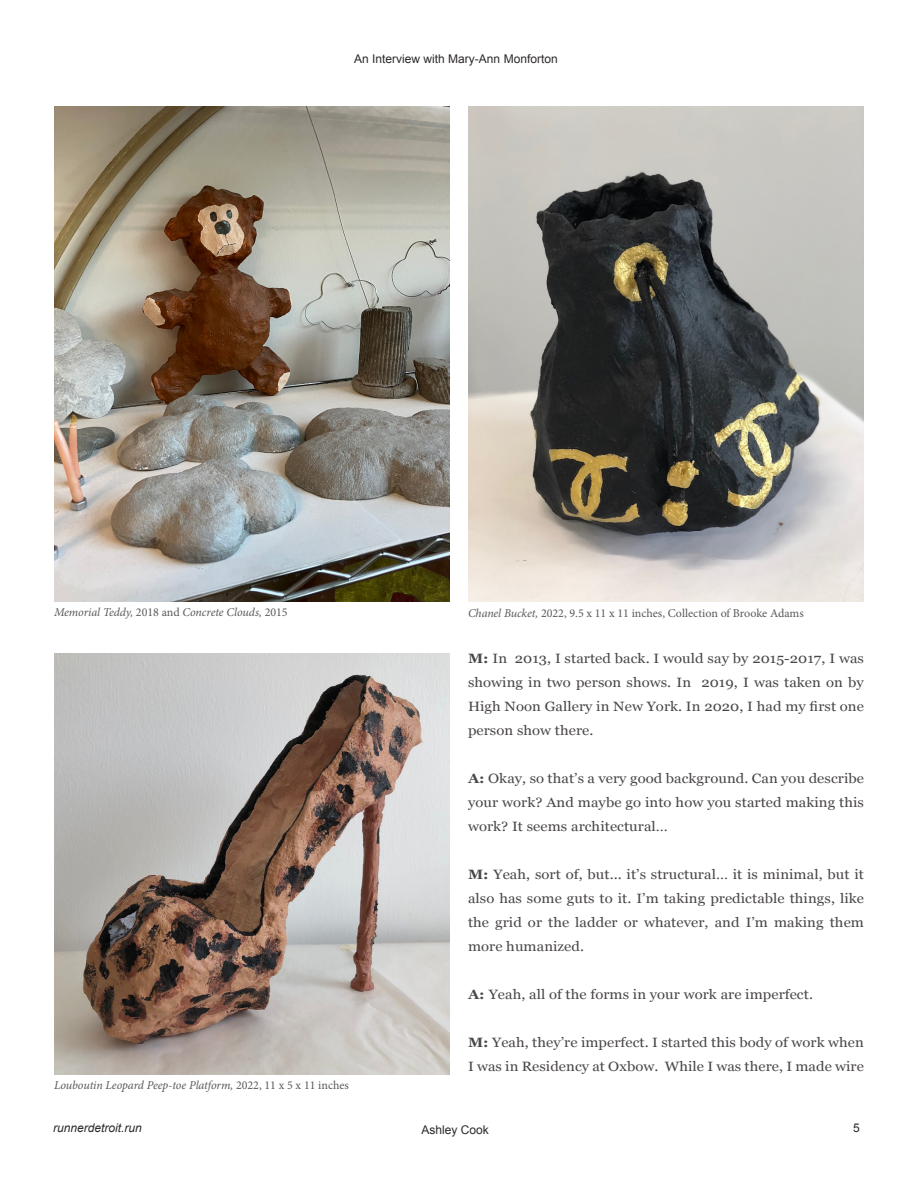
<style>
.page{position:relative;width:918px;height:1188px;background:#fff}
.page>*{position:absolute;margin:0;border:0;box-sizing:border-box;transform-origin:0 0}
.t1{font:13.5px/24px "Georgia";letter-spacing:.005em;color:#4a4647;text-align:justify;scale:1.1 1}
.t2{font:italic 12px "Minion Pro";letter-spacing:-.005em;color:#58595b}
.t3{font:12px "Minion Pro";color:#58595b}
.t4{font:12px "Arial";color:#2d292a}
.t5{font:italic 12px "Arial";color:#2d292a}
.s1{font-style:normal}
.s2{font-style:italic}
.s3{font-weight:700}
</style>
<div class="page">
<img style="left:54px;top:106px;width:396px;height:495px">
<img style="left:54px;top:653px;width:396px;height:421px">
<img style="left:468px;top:106px;width:396px;height:495px">
<p class="t4" style="left:354px;top:51px;width:205px">An Interview with Mary-Ann Monforton</p>
<p class="t2" style="left:54px;top:604px;width:235px">Memorial Teddy, <span class="s1">2018 and</span> Concrete Clouds, <span class="s1">2015</span></p>
<p class="t3" style="left:468px;top:605px;width:337px"><span class="s2">Chanel Bucket,</span> 2022, 9.5 x 11 x 11 inches, Collection of Brooke Adams</p>
<p class="t2" style="left:54px;top:1077px;width:296px">Louboutin Leopard Peep-toe Platform, <span class="s1">2022, 11 x 5 x 11 inches</span></p>
<p class="t1" style="left:468px;top:646px;width:362px"><span class="s3">M:</span> In 2013, I started back. I would say by 2015-2017, I was showing in two person shows. In 2019, I was taken on by High Noon Gallery in New York. In 2020, I had my first one person show there.</p>
<p class="t1" style="left:468px;top:766px;width:361px"><span class="s3">A:</span> Okay, so that’s a very good background. Can you describe your work? And maybe go into how you started making this work? It seems architectural…</p>
<p class="t1" style="left:468px;top:862px;width:362px"><span class="s3">M:</span> Yeah, sort of, but... it’s structural… it is minimal, but it also has some guts to it. I’m taking predictable things, like the grid or the ladder or whatever, and I’m making them more humanized.</p>
<p class="t1" style="left:468px;top:982px;width:315px"><span class="s3">A:</span> Yeah, all of the forms in your work are imperfect.</p>
<p class="t1" style="left:468px;top:1030px;width:361px"><span class="s3">M:</span> Yeah, they’re imperfect. I started this body of work when<br>I was in Residency at Oxbow. While I was there, I made wire</p>
<p class="t5" style="left:53px;top:1120px;width:90px">runnerdetroit.run</p>
<p class="t4" style="left:853px;top:1119px;width:8px">5</p>
<p class="t4" style="left:422px;top:1122px;width:69px">Ashley Cook</p>
</div>
